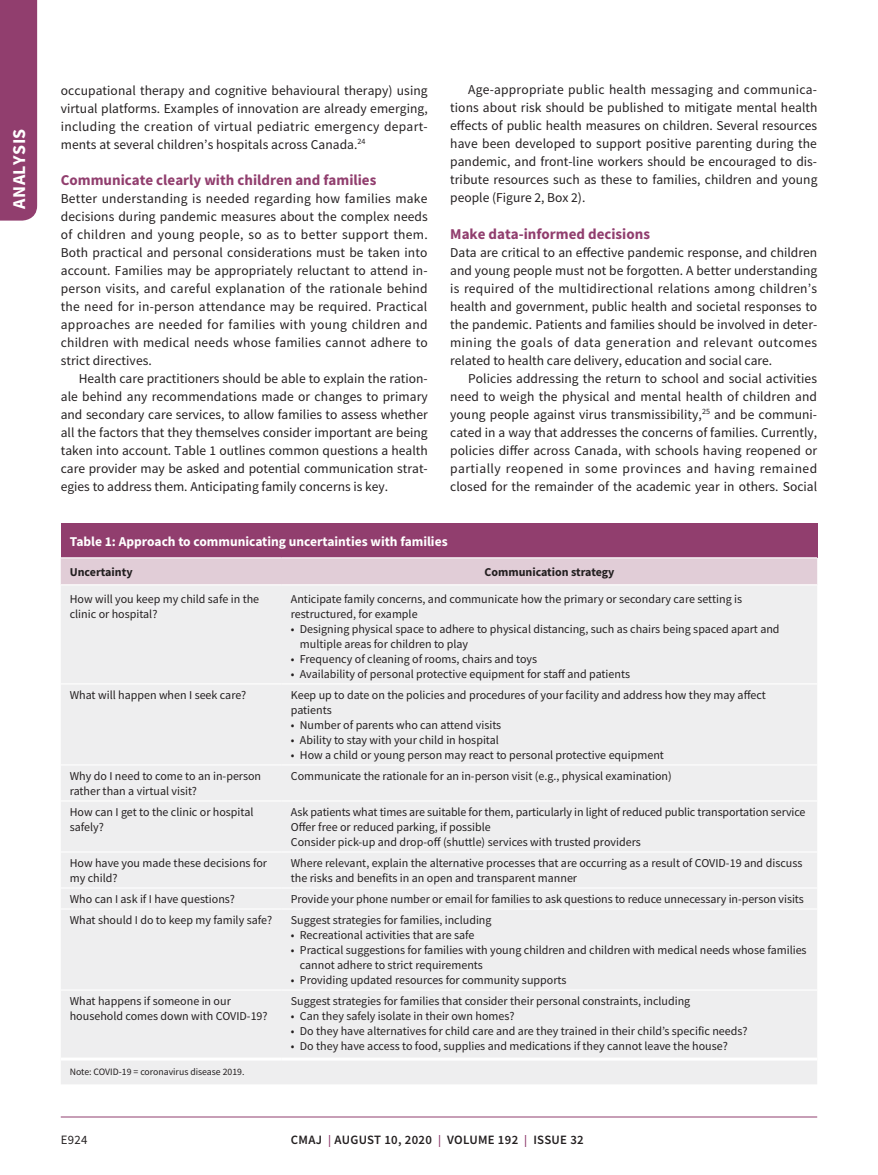
<style>
.page{position:relative;width:878px;height:1175px;background:#fff}
.page>*{position:absolute;margin:0;border:0;box-sizing:border-box;transform-origin:0 0}
.t1{font:700 18px "Source Sans Pro";letter-spacing:.025em;color:#fff}
.t2{font:700 15px "Source Sans Pro";color:#913e6e}
.t3{font:13.5px/18px "Source Sans Pro";letter-spacing:.005em;color:#231f20;text-align:justify}
.t4{font:700 13.5px "Source Sans Pro";color:#fff}
.t5{font:600 12.75px "Source Sans Pro";letter-spacing:.025em;color:#231f20}
.t6{font:12.75px "Source Sans Pro";color:#231f20}
.t7{font:12px/15px "Source Sans Pro";color:#231f20}
.t8{font:700 12px "Source Sans Pro";color:#231f20}
.t9{font:9.75px "Source Sans Pro";color:#231f20}
.s1{font-size:12px;color:#913e6e}
</style>
<div class="page">
<div style="left:0;top:0;width:37px;height:220px;background:#913e6e"></div>
<hr style="left:61px;top:1116px;width:756px;height:1px;background:#913e6e">
<div style="left:61px;top:524px;width:756px;height:34px;background:#913e6e"></div>
<div style="left:61px;top:558px;width:756px;height:26px;background:#e1cdd7"></div>
<div style="left:61px;top:585px;width:756px;height:499px;background:#eeeeef"></div>
<hr style="left:61px;top:764px;width:221px;height:1px;background:#fff">
<hr style="left:282px;top:764px;width:535px;height:1px;background:#fff">
<hr style="left:61px;top:800px;width:221px;height:1px;background:#fff">
<hr style="left:282px;top:800px;width:535px;height:1px;background:#fff">
<hr style="left:61px;top:851px;width:221px;height:1px;background:#fff">
<hr style="left:282px;top:851px;width:535px;height:1px;background:#fff">
<hr style="left:61px;top:887px;width:221px;height:1px;background:#fff">
<hr style="left:282px;top:887px;width:535px;height:1px;background:#fff">
<hr style="left:61px;top:908px;width:221px;height:1px;background:#fff">
<hr style="left:282px;top:908px;width:535px;height:1px;background:#fff">
<hr style="left:61px;top:1057px;width:221px;height:3px;background:#fff">
<hr style="left:282px;top:1057px;width:535px;height:3px;background:#fff">
<hr style="left:61px;top:557px;width:221px;height:1px;background:#fff">
<hr style="left:282px;top:557px;width:535px;height:1px;background:#fff">
<hr style="left:61px;top:989px;width:221px;height:1px;background:#fff">
<hr style="left:282px;top:989px;width:535px;height:1px;background:#fff">
<hr style="left:61px;top:683px;width:221px;height:1px;background:#fff">
<hr style="left:282px;top:683px;width:535px;height:1px;background:#fff">
<h1 class="t1" style="left:7px;top:208px;width:81px;rotate:-90deg">ANALYSIS</h1>
<p class="t3" style="left:61px;top:81px;width:368px">occupational therapy and cognitive behavioural therapy) using virtual platforms. Examples of innovation are already emerging, including the creation of virtual pediatric emergency depart&shy;ments at several children’s hospitals across Canada.<sup>24</sup></p>
<p class="t2" style="left:61px;top:169px;width:317px">Communicate clearly with children and families</p>
<p class="t3" style="left:61px;top:189px;width:368px">Better understanding is needed regarding how families make decisions during pandemic measures about the complex needs of children and young people, so as to better support them.<br>Both practical and personal considerations must be taken into account. Families may be appropriately reluctant to attend in&shy;person visits, and careful explanation of the rationale behind the need for in-person attendance may be required. Practical approaches are needed for families with young children and children with medical needs whose families cannot adhere to strict directives.</p>
<p class="t3" style="left:61px;top:369px;width:368px;text-indent:18px">Health care practitioners should be able to explain the ration&shy;ale behind any recommendations made or changes to primary and secondary care services, to allow families to assess whether all the factors that they themselves consider important are being taken into account. Table 1 outlines common questions a health care provider may be asked and potential communication strat&shy;egies to address them. Anticipating family concerns is key.</p>
<p class="t3" style="left:450px;top:81px;width:369px;text-indent:18px">Age-appropriate public health messaging and communica&shy;tions about risk should be published to mitigate mental health effects of public health measures on children. Several resources have been developed to support positive parenting during the pandemic, and front-line workers should be encouraged to dis&shy;tribute resources such as these to families, children and young people (Figure 2, Box 2).</p>
<p class="t2" style="left:450px;top:223px;width:201px">Make data-informed decisions</p>
<p class="t3" style="left:450px;top:243px;width:368px">Data are critical to an effective pandemic response, and children and young people must not be forgotten. A better understanding is required of the multidirectional relations among children’s health and government, public health and societal responses to the pandemic. Patients and families should be involved in deter&shy;mining the goals of data generation and relevant outcomes related to health care delivery, education and social care.</p>
<p class="t3" style="left:450px;top:369px;width:368px;text-indent:18px">Policies addressing the return to school and social activities need to weigh the physical and mental health of children and young people against virus transmissibility,<sup>25</sup> and be communi&shy;cated in a way that addresses the concerns of families. Currently, policies differ across Canada, with schools having reopened or partially reopened in some provinces and having remained closed for the remainder of the academic year in others. Social</p>
<p class="t4" style="left:70px;top:532px;width:379px">Table 1: Approach to communicating uncertainties with families</p>
<p class="t8" style="left:70px;top:564px;width:64px">Uncertainty</p>
<p class="t8" style="left:484px;top:564px;width:132px">Communication strategy</p>
<p class="t7" style="left:70px;top:591px;width:191px">How will you keep my child safe in the clinic or hospital?</p>
<p class="t7" style="left:291px;top:591px;width:452px">Anticipate family concerns, and communicate how the primary or secondary care setting is restructured, for example</p>
<p class="t7" style="left:300px;top:621px;width:481px;text-indent:-9px">• Designing physical space to adhere to physical distancing, such as chairs being spaced apart and multiple areas for children to play</p>
<p class="t7" style="left:291px;top:651px;width:248px">• Frequency of cleaning of rooms, chairs and toys</p>
<p class="t7" style="left:291px;top:666px;width:341px">• Availability of personal protective equipment for staff and patients</p>
<p class="t7" style="left:70px;top:687px;width:178px">What will happen when I seek care?</p>
<p class="t7" style="left:291px;top:687px;width:476px">Keep up to date on the policies and procedures of your facility and address how they may affect patients</p>
<p class="t7" style="left:291px;top:717px;width:212px">• Number of parents who can attend visits</p>
<p class="t7" style="left:291px;top:732px;width:209px">• Ability to stay with your child in hospital</p>
<p class="t7" style="left:291px;top:747px;width:374px">• How a child or young person may react to personal protective equipment</p>
<p class="t7" style="left:70px;top:768px;width:193px">Why do I need to come to an in-person rather than a virtual visit?</p>
<p class="t7" style="left:291px;top:768px;width:382px">Communicate the rationale for an in-person visit (e.g., physical examination)</p>
<p class="t7" style="left:70px;top:804px;width:185px">How can I get to the clinic or hospital safely?</p>
<p class="t7" style="left:291px;top:804px;width:516px">Ask patients what times are suitable for them, particularly in light of reduced public transportation service<br>Offer free or reduced parking, if possible<br>Consider pick-up and drop-off (shuttle) services with trusted providers</p>
<p class="t7" style="left:70px;top:855px;width:199px">How have you made these decisions for my child?</p>
<p class="t7" style="left:291px;top:855px;width:513px">Where relevant, explain the alternative processes that are occurring as a result of COVID-19 and discuss the risks and benefits in an open and transparent manner</p>
<p class="t7" style="left:70px;top:891px;width:167px">Who can I ask if I have questions?</p>
<p class="t7" style="left:291px;top:891px;width:514px">Provide your phone number or email for families to ask questions to reduce unnecessary in-person visits</p>
<p class="t7" style="left:70px;top:912px;width:204px">What should I do to keep my family safe?</p>
<p class="t7" style="left:291px;top:912px;width:202px">Suggest strategies for families, including</p>
<p class="t7" style="left:291px;top:927px;width:185px">• Recreational activities that are safe</p>
<p class="t7" style="left:300px;top:942px;width:508px;text-indent:-9px">• Practical suggestions for families with young children and children with medical needs whose families cannot adhere to strict requirements</p>
<p class="t7" style="left:291px;top:972px;width:277px">• Providing updated resources for community supports</p>
<p class="t7" style="left:70px;top:993px;width:199px">What happens if someone in our household comes down with COVID-19?</p>
<p class="t7" style="left:291px;top:993px;width:401px">Suggest strategies for families that consider their personal constraints, including</p>
<p class="t7" style="left:291px;top:1008px;width:225px">• Can they safely isolate in their own homes?</p>
<p class="t7" style="left:291px;top:1023px;width:458px">• Do they have alternatives for child care and are they trained in their child’s specific needs?</p>
<p class="t7" style="left:291px;top:1038px;width:438px">• Do they have access to food, supplies and medications if they cannot leave the house?</p>
<p class="t9" style="left:70px;top:1065px;width:176px">Note: COVID-19 = coronavirus disease 2019.</p>
<p class="t6" style="left:61px;top:1132px;width:28px">E924</p>
<p class="t5" style="left:291px;top:1131px;width:294px">CMAJ <span class="s1">|</span> AUGUST 10, 2020 <span class="s1">|</span> VOLUME 192 <span class="s1">|</span> ISSUE 32</p>
</div>
